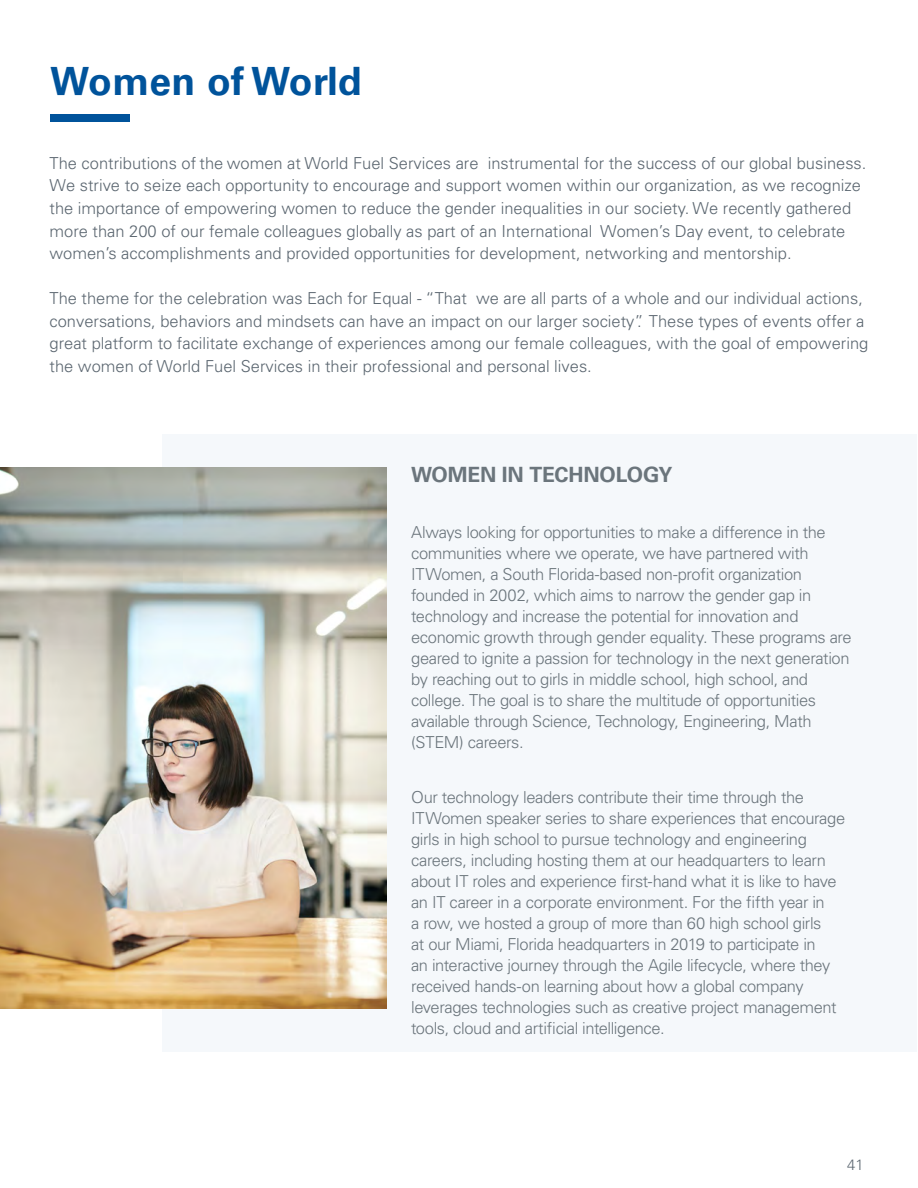
<style>
.page{position:relative;width:918px;height:1188px;background:#fff}
.page>*{position:absolute;margin:0;border:0;box-sizing:border-box;transform-origin:0 0}
.t1{font:700 39px "Univers LT Std";letter-spacing:.01em;color:#00539b}
.copy{font:700 21px "Univers LT Std";letter-spacing:-.01em;color:#6b757c}
.copy-2{font:300 16.5px/21px "Univers LT Std";letter-spacing:-.025em;color:#6b757c}
.t2{font:300 16.5px/22.6px "Univers LT Std";color:#5b6670}
.t3{font:300 15px "Univers LT Std";color:#5b6670}
</style>
<div class="page">
<div style="left:50px;top:114px;width:80px;height:7px;background:#00539b"></div>
<div style="left:162px;top:435px;width:755px;height:617px;background:#f5f8fb"></div>
<img style="left:0;top:467px;width:387px;height:541px">
<p class="t1" style="left:50px;top:58px;width:313px">Women of World</p>
<p class="t2" style="left:50px;top:152px;width:818px">The contributions of the women at World Fuel Services are instrumental for the success of our global business.<br>We strive to seize each opportunity to encourage and support women within our organization, as we recognize the importance of empowering women to reduce the gender inequalities in our society. We recently gathered more than 200 of our female colleagues globally as part of an International Women’s Day event, to celebrate women’s accomplishments and provided opportunities for development, networking and mentorship.</p>
<p class="t2" style="left:50px;top:287px;width:820px">The theme for the celebration was Each for Equal - “That we are all parts of a whole and our individual actions, conversations, behaviors and mindsets can have an impact on our larger society”. These types of events offer a great platform to facilitate exchange of experiences among our female colleagues, with the goal of empowering the women of World Fuel Services in their professional and personal lives.</p>
<p class="copy" style="left:411px;top:463px;width:263px">WOMEN IN TECHNOLOGY</p>
<p class="copy-2" style="left:411px;top:521px;width:442px">Always looking for opportunities to make a difference in the communities where we operate, we have partnered with ITWomen, a South Florida-based non-profit organization founded in 2002, which aims to narrow the gender gap in technology and increase the potential for innovation and economic growth through gender equality. These programs are geared to ignite a passion for technology in the next generation by reaching out to girls in middle school, high school, and college. The goal is to share the multitude of opportunities available through Science, Technology, Engineering, Math (STEM) careers.</p>
<p class="copy-2" style="left:411px;top:787px;width:436px">Our technology leaders contribute their time through the ITWomen speaker series to share experiences that encourage girls in high school to pursue technology and engineering careers, including hosting them at our headquarters to learn about IT roles and experience first-hand what it is like to have an IT career in a corporate environment. For the fifth year in<br>a row, we hosted a group of more than 60 high school girls<br>at our Miami, Florida headquarters in 2019 to participate in<br>an interactive journey through the Agile lifecycle, where they received hands-on learning about how a global company leverages technologies such as creative project management tools, cloud and artificial intelligence.</p>
<p class="t3" style="left:847px;top:1156px;width:18px">41</p>
</div>
